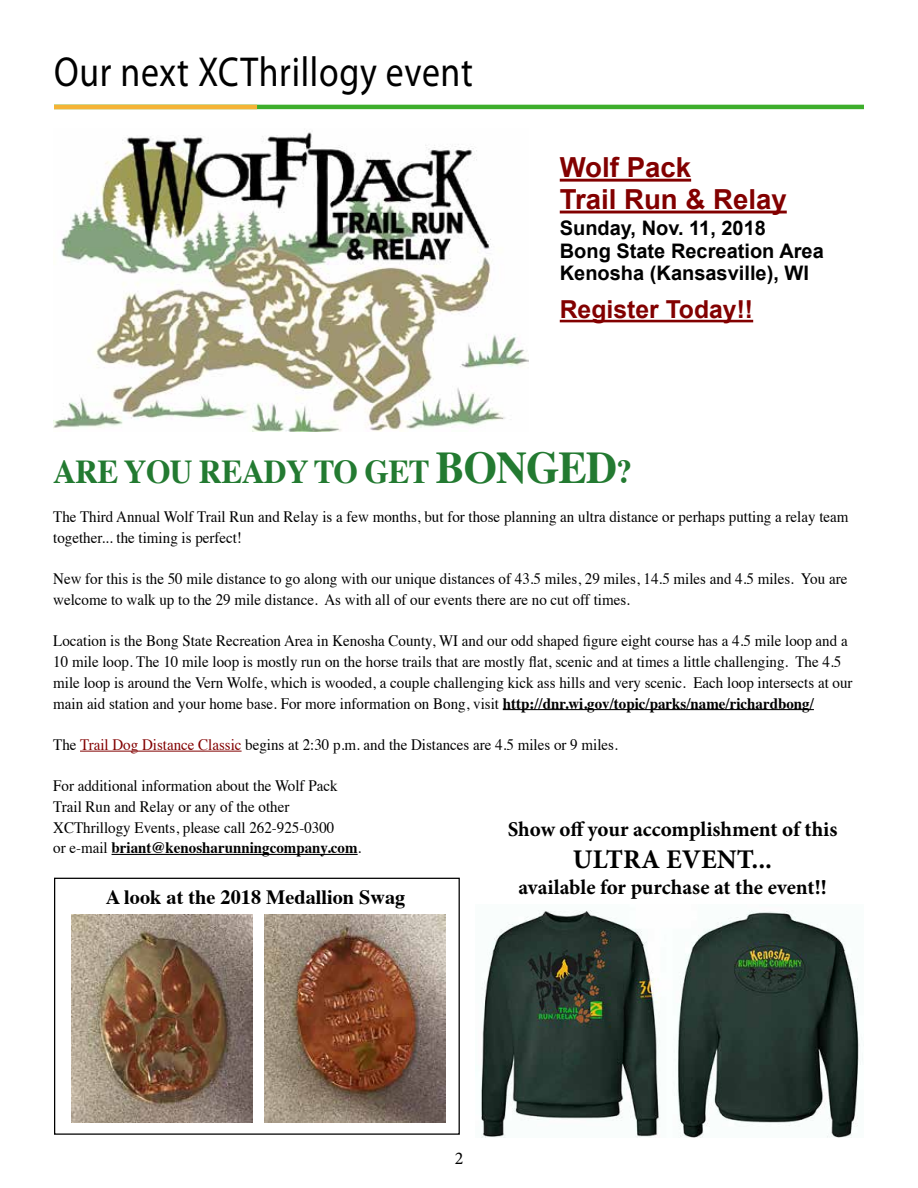
<style>
.page{position:relative;width:918px;height:1188px;background:#fff}
.page>*{position:absolute;margin:0;border:0;box-sizing:border-box;transform-origin:0 0}
.t1{font:42px "Myriad Pro";letter-spacing:.02em;color:#000;scale:.85 1}
.t2{font:700 33.45px "Times";letter-spacing:-.02em;color:#237a31;scale:.94 1}
.t3{font:700 27.6px/32px "Arial";color:#820000}
.t4{font:700 27px "Minion Pro";color:#000}
.t5{font:700 24.75px "Arial";color:#820000}
.t6{font:700 21px "Minion Pro";color:#000}
.t7{font:700 20.25px "Times";color:#000}
.t8{font:700 20.1px/22.5px "Arial";color:#000}
.t9{font:18px "Minion Pro";color:#000}
.t10{font:15.9px/20.7px "Times";color:#000;scale:.94 1}
.s1{font-size:45.45px}
.s2{font-weight:700}
.s3{color:#820000}
</style>
<div class="page">
<hr style="left:54px;top:105px;width:810px;height:4px;background:#3dae2b">
<hr style="left:54px;top:105px;width:203px;height:4px;background:#f5b335">
<img style="left:53px;top:132px;width:475px;height:300px">
<hr style="left:560px;top:179px;width:131px;height:3px;background:#820000">
<hr style="left:560px;top:211px;width:227px;height:2px;background:#820000">
<hr style="left:560px;top:320px;width:193px;height:2px;background:#820000">
<hr style="left:503px;top:709px;width:311px;height:1px;background:#000">
<hr style="left:80px;top:751px;width:162px;height:1px;background:#820000">
<hr style="left:112px;top:854px;width:246px;height:1px;background:#000">
<div style="left:54px;top:878px;width:406px;height:257px;border:1px solid #000"></div>
<img style="left:264px;top:915px;width:181px;height:207px">
<img style="left:71px;top:915px;width:182px;height:207px">
<img style="left:481px;top:910px;width:380px;height:228px">
<h1 class="t1" style="left:54px;top:46px;width:494px">Our next XCThrillogy event</h1>
<h3 class="t3" style="left:560px;top:153px;width:229px">Wolf Pack<br>Trail Run &amp; Relay</h3>
<p class="t8" style="left:560px;top:218px;width:266px">Sunday, Nov. 11, 2018<br>Bong State Recreation Area<br>Kenosha (Kansasville), WI</p>
<h3 class="t5" style="left:560px;top:293px;width:195px">Register Today!!</h3>
<h2 class="t2" style="left:53px;top:440px;width:617px">ARE YOU READY TO GET <span class="s1">BONGED</span>?</h2>
<p class="t10" style="left:53px;top:505px;width:848px">The Third Annual Wolf Trail Run and Relay is a few months, but for those planning an ultra distance or perhaps putting a relay team together... the timing is perfect!</p>
<p class="t10" style="left:53px;top:567px;width:846px">New for this is the 50 mile distance to go along with our unique distances of 43.5 miles, 29 miles, 14.5 miles and 4.5 miles. You are welcome to walk up to the 29 mile distance. As with all of our events there are no cut off times.</p>
<p class="t10" style="left:53px;top:629px;width:852px">Location is the Bong State Recreation Area in Kenosha County, WI and our odd shaped figure eight course has a 4.5 mile loop and a 10 mile loop. The 10 mile loop is mostly run on the horse trails that are mostly flat, scenic and at times a little challenging. The 4.5 mile loop is around the Vern Wolfe, which is wooded, a couple challenging kick ass hills and very scenic. Each loop intersects at our main aid station and your home base. For more information on Bong, visit <span class="s2">http://dnr.wi.gov/topic/parks/name/richardbong/</span></p>
<p class="t10" style="left:53px;top:733px;width:602px">The <span class="s3">Trail Dog Distance Classic</span> begins at 2:30 p.m. and the Distances are 4.5 miles or 9 miles.</p>
<p class="t10" style="left:53px;top:774px;width:329px">For additional information about the Wolf Pack Trail Run and Relay or any of the other XCThrillogy Events, please call 262-925-0300<br>or e-mail <span class="s2">briant@kenosharunningcompany.com</span>.</p>
<p class="t7" style="left:106px;top:878px;width:301px">A look at the 2018 Medallion Swag</p>
<h3 class="t6" style="left:508px;top:815px;width:331px">Show off your accomplishment of this</h3>
<h3 class="t4" style="left:573px;top:841px;width:201px">ULTRA EVENT...</h3>
<h3 class="t6" style="left:518px;top:872px;width:310px">available for purchase at the event!!</h3>
<p class="t9" style="left:455px;top:1146px;width:10px">2</p>
</div>
